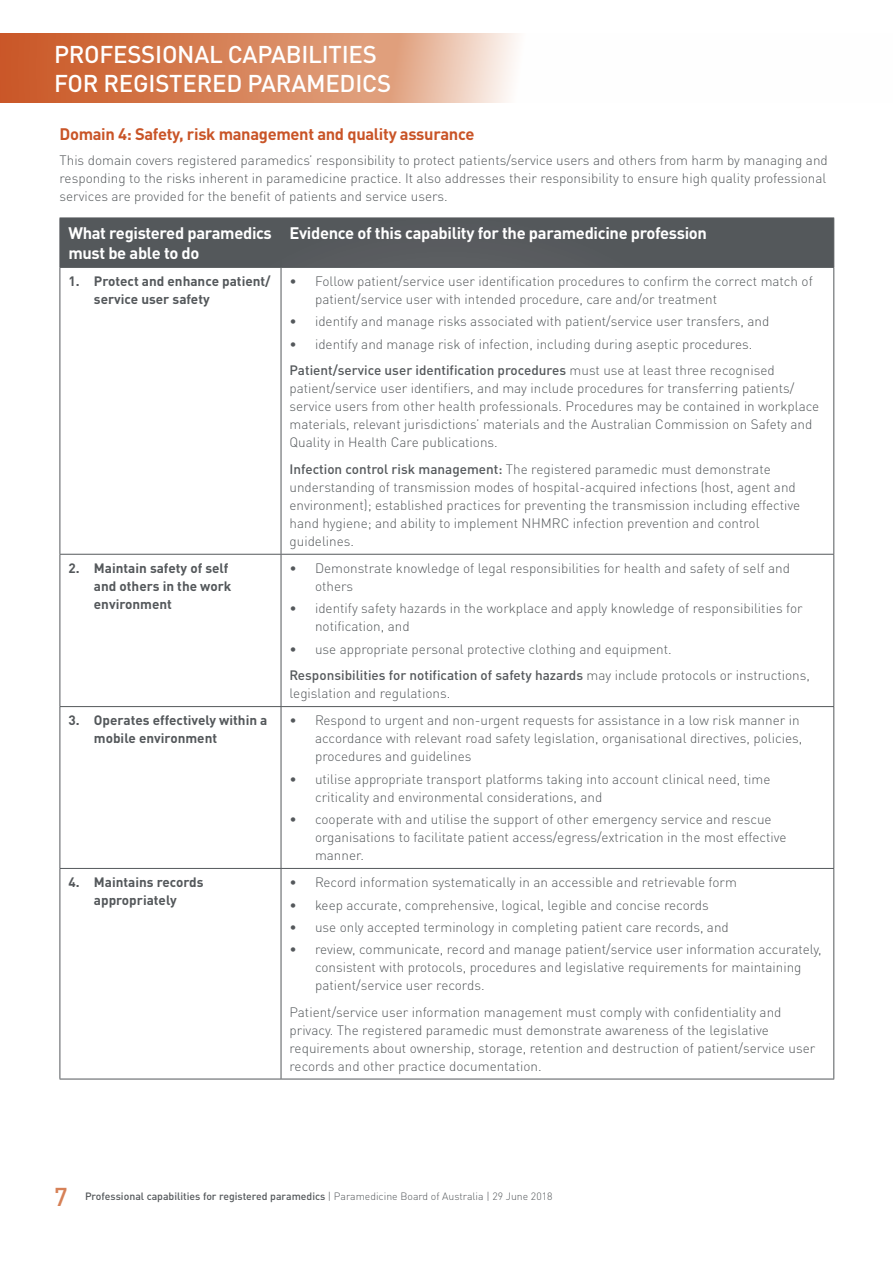
<style>
.page{position:relative;width:893px;height:1263px;background:#fff}
.page>*{position:absolute;margin:0;border:0;box-sizing:border-box;transform-origin:0 0}
.t1{font:500 25.5px "DINOT";color:#d68157}
.t2{font:500 24px/28.8px "DINOT";letter-spacing:-.01em;color:#fff}
.Table_header{font:700 16.5px/19.8px "DINOT";letter-spacing:-.02em;color:#fff}
.Subheader_span{font:700 16.5px "DINOT";letter-spacing:-.02em;color:#c95427}
.Body{font:300 13.5px/18px "DINOT";color:#54585b}
.Body_span_all{font:300 13.5px/18px "DINOT";color:#54585b;text-align:justify}
.t3{font:700 13.5px/18px "DINOT";color:#54585b}
.t4{font:500 10.5px "DINOT";color:#54585b}
.s1{font-weight:500}
.s2{font-weight:300}
</style>
<div class="page">
<svg style="left:0;top:34px;width:518px;height:68px;background:#db8f6a"></svg>
<div style="left:61px;top:219px;width:772px;height:48px;background:#54585b"></div>
<hr style="left:60px;top:218px;width:221px;height:1px;background:#54585b">
<hr style="left:60px;top:218px;width:1px;height:49px;background:#54585b">
<hr style="left:281px;top:218px;width:553px;height:1px;background:#54585b">
<hr style="left:281px;top:218px;width:1px;height:49px;background:#54585b">
<hr style="left:833px;top:218px;width:1px;height:49px;background:#54585b">
<hr style="left:60px;top:267px;width:221px;height:1px;background:#54585b">
<hr style="left:60px;top:268px;width:1px;height:286px;background:#54585b">
<hr style="left:281px;top:267px;width:553px;height:1px;background:#54585b">
<hr style="left:281px;top:268px;width:1px;height:286px;background:#54585b">
<hr style="left:833px;top:268px;width:1px;height:286px;background:#54585b">
<hr style="left:60px;top:554px;width:221px;height:1px;background:#54585b">
<hr style="left:60px;top:555px;width:1px;height:151px;background:#54585b">
<hr style="left:281px;top:554px;width:553px;height:1px;background:#54585b">
<hr style="left:281px;top:555px;width:1px;height:151px;background:#54585b">
<hr style="left:833px;top:555px;width:1px;height:151px;background:#54585b">
<hr style="left:60px;top:706px;width:221px;height:1px;background:#54585b">
<hr style="left:60px;top:707px;width:1px;height:161px;background:#54585b">
<hr style="left:281px;top:706px;width:553px;height:1px;background:#54585b">
<hr style="left:281px;top:707px;width:1px;height:161px;background:#54585b">
<hr style="left:833px;top:707px;width:1px;height:161px;background:#54585b">
<hr style="left:60px;top:868px;width:221px;height:1px;background:#54585b">
<hr style="left:60px;top:869px;width:1px;height:210px;background:#54585b">
<hr style="left:281px;top:868px;width:553px;height:1px;background:#54585b">
<hr style="left:281px;top:869px;width:1px;height:210px;background:#54585b">
<hr style="left:833px;top:869px;width:1px;height:210px;background:#54585b">
<hr style="left:60px;top:1079px;width:221px;height:1px;background:#54585b">
<hr style="left:281px;top:1079px;width:553px;height:1px;background:#54585b">
<h2 class="t2" style="left:54px;top:39px;width:339px">PROFESSIONAL CAPABILITIES<br>FOR REGISTERED PARAMEDICS</h2>
<p class="Subheader_span" style="left:60px;top:123px;width:416px">Domain 4: Safety, risk management and quality assurance</p>
<p class="Body_span_all" style="left:60px;top:151px;width:770px">This domain covers registered paramedics’ responsibility to protect patients/service users and others from harm by managing and responding to the risks inherent in paramedicine practice. It also addresses their responsibility to ensure high quality professional services are provided for the benefit of patients and service users.</p>
<p class="Table_header" style="left:68px;top:223px;width:205px">What registered paramedics must be able to do</p>
<p class="Table_header" style="left:290px;top:223px;width:419px">Evidence of this capability for the paramedicine profession</p>
<p class="t3" style="left:94px;top:272px;width:178px;text-indent:-26px">1. Protect and enhance patient/ service user safety</p>
<p class="Body" style="left:315px;top:272px;width:499px;text-indent:-26px">• Follow patient/service user identification procedures to confirm the correct match of patient/service user with intended procedure, care and/or treatment</p>
<p class="Body" style="left:290px;top:312px;width:481px">• identify and manage risks associated with patient/service user transfers, and</p>
<p class="Body" style="left:290px;top:335px;width:464px">• identify and manage risk of infection, including during aseptic procedures.</p>
<p class="Body" style="left:290px;top:361px;width:531px"><span class="s1">Patient/service user identification procedures</span> must use at least three recognised patient/service user identifiers, and may include procedures for transferring patients/ service users from other health professionals. Procedures may be contained in workplace materials, relevant jurisdictions’ materials and the Australian Commission on Safety and Quality in Health Care publications.</p>
<p class="Body" style="left:290px;top:460px;width:512px"><span class="s1">Infection control risk management:</span> The registered paramedic must demonstrate understanding of transmission modes of hospital-acquired infections (host, agent and environment); established practices for preventing the transmission including effective hand hygiene; and ability to implement NHMRC infection prevention and control guidelines.</p>
<p class="t3" style="left:94px;top:559px;width:139px;text-indent:-26px">2. Maintain safety of self and others in the work environment</p>
<p class="Body" style="left:315px;top:559px;width:476px;text-indent:-26px">• Demonstrate knowledge of legal responsibilities for health and safety of self and others</p>
<p class="Body" style="left:315px;top:599px;width:489px;text-indent:-26px">• identify safety hazards in the workplace and apply knowledge of responsibilities for notification, and</p>
<p class="Body" style="left:290px;top:640px;width:384px">• use appropriate personal protective clothing and equipment.</p>
<p class="Body" style="left:290px;top:666px;width:522px"><span class="s1">Responsibilities for notification of safety hazards</span> may include protocols or instructions, legislation and regulations.</p>
<p class="t3" style="left:94px;top:711px;width:175px;text-indent:-26px">3. Operates effectively within a mobile environment</p>
<p class="Body" style="left:315px;top:711px;width:489px;text-indent:-26px">• Respond to urgent and non-urgent requests for assistance in a low risk manner in accordance with relevant road safety legislation, organisational directives, policies, procedures and guidelines</p>
<p class="Body" style="left:315px;top:770px;width:457px;text-indent:-26px">• utilise appropriate transport platforms taking into account clinical need, time criticality and environmental considerations, and</p>
<p class="Body" style="left:315px;top:810px;width:473px;text-indent:-26px">• cooperate with and utilise the support of other emergency service and rescue organisations to facilitate patient access/egress/extrication in the most effective manner.</p>
<p class="t3" style="left:68px;top:873px;width:137px;text-align:center">4. Maintains records appropriately</p>
<p class="Body" style="left:290px;top:873px;width:449px">• Record information systematically in an accessible and retrievable form</p>
<p class="Body" style="left:290px;top:895px;width:421px">• keep accurate, comprehensive, logical, legible and concise records</p>
<p class="Body" style="left:290px;top:918px;width:441px">• use only accepted terminology in completing patient care records, and</p>
<p class="Body" style="left:315px;top:940px;width:508px;text-indent:-26px">• review, communicate, record and manage patient/service user information accurately, consistent with protocols, procedures and legislative requirements for maintaining patient/service user records.</p>
<p class="Body" style="left:290px;top:1002px;width:527px">Patient/service user information management must comply with confidentiality and privacy. The registered paramedic must demonstrate awareness of the legislative requirements about ownership, storage, retention and destruction of patient/service user records and other practice documentation.</p>
<h1 class="t1" style="left:54px;top:1180px;width:15px">7</h1>
<p class="t4" style="left:85px;top:1190px;width:469px">Professional capabilities for registered paramedics <span class="s2">| Paramedicine Board of Australia | 29 June 2018</span></p>
</div>
